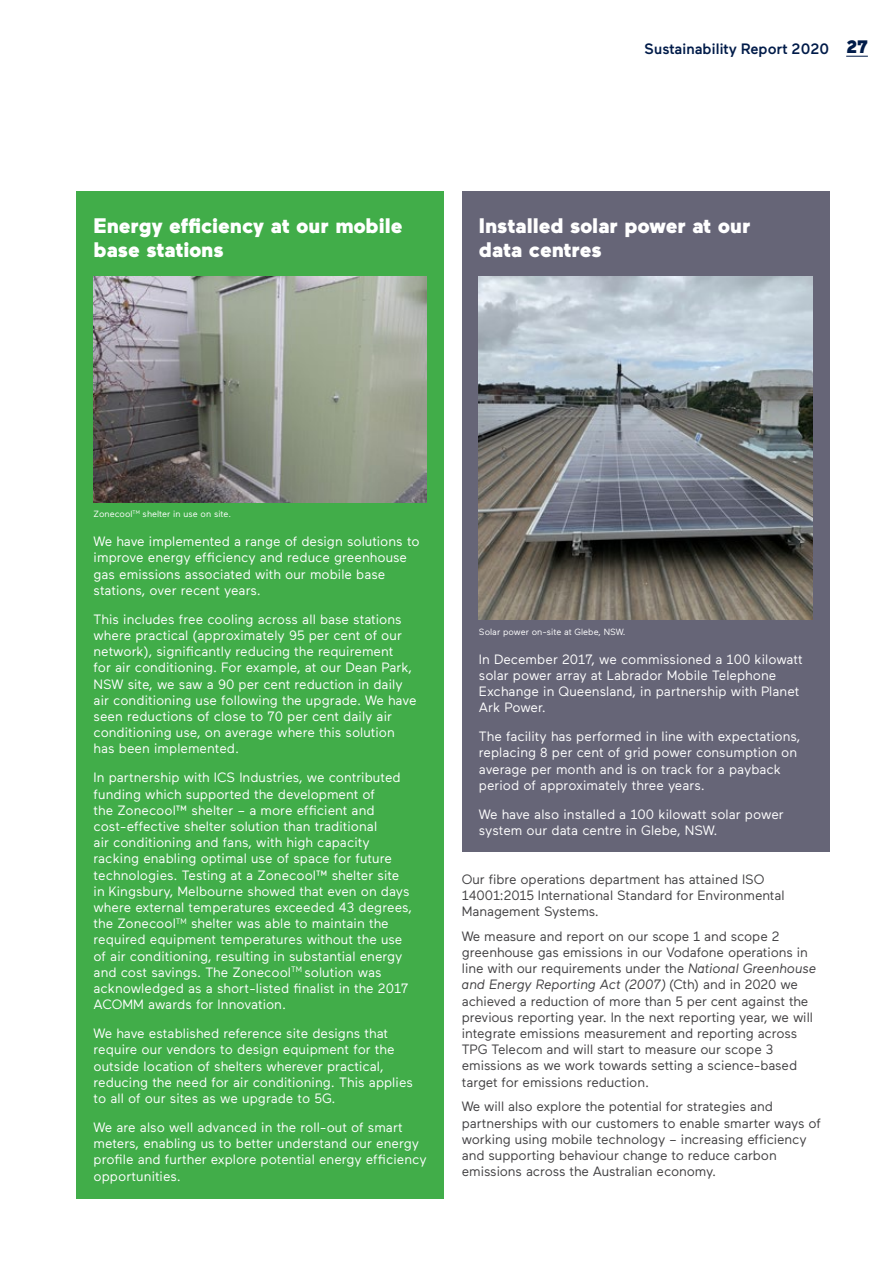
<style>
.page{position:relative;width:893px;height:1263px;background:#fff}
.page>*{position:absolute;margin:0;border:0;box-sizing:border-box;transform-origin:0 0}
.t1{font:900 21px/24px "Maax";color:#fff}
.t2{font:500 15px "Maax";color:#001b49}
.t3{font:13.5px/16.2px "Maax";color:#fff}
.t4{font:13.5px/16.2px "Maax";letter-spacing:-.01em;color:#414042}
.t5{font:9px "Maax";color:#fff}
.s1{font-weight:900;font-size:18px}
.s2{font-style:italic}
</style>
<div class="page">
<svg style="left:846px;top:56px;width:22px;height:1px"></svg>
<div style="left:77px;top:191px;width:367px;height:1008px;background:#41ad49"></div>
<img style="left:94px;top:277px;width:333px;height:225px">
<div style="left:462px;top:191px;width:367px;height:661px;background:#666577"></div>
<img style="left:479px;top:277px;width:333px;height:342px">
<h1 class="t1" style="left:94px;top:214px;width:310px">Energy efficiency at our mobile base stations</h1>
<p class="t2" style="left:644px;top:41px;width:225px">Sustainability Report 2020 <span class="s1">27</span></p>
<h1 class="t1" style="left:479px;top:214px;width:273px">Installed solar power at our data centres</h1>
<p class="t5" style="left:94px;top:509px;width:139px">Zonecool<sup>TM</sup> shelter in use on site.</p>
<p class="t3" style="left:94px;top:534px;width:328px">We have implemented a range of design solutions to improve energy efficiency and reduce greenhouse gas emissions associated with our mobile base stations, over recent years.</p>
<p class="t3" style="left:94px;top:611px;width:324px">This includes free cooling across all base stations where practical (approximately 95 per cent of our network), significantly reducing the requirement<br>for air conditioning. For example, at our Dean Park, NSW site, we saw a 90 per cent reduction in daily air conditioning use following the upgrade. We have seen reductions of close to 70 per cent daily air conditioning use, on average where this solution has been implemented.</p>
<p class="t3" style="left:94px;top:770px;width:320px">In partnership with ICS Industries, we contributed funding which supported the development of<br>the Zonecool™ shelter – a more efficient and cost-effective shelter solution than traditional<br>air conditioning and fans, with high capacity racking enabling optimal use of space for future technologies. Testing at a Zonecool™ shelter site in Kingsbury, Melbourne showed that even on days where external temperatures exceeded 43 degrees, the Zonecool<sup>TM</sup> shelter was able to maintain the required equipment temperatures without the use of air conditioning, resulting in substantial energy and cost savings. The Zonecool<sup>TM</sup> solution was acknowledged as a short-listed finalist in the 2017<br>ACOMM awards for Innovation.</p>
<p class="t3" style="left:94px;top:1025px;width:321px">We have established reference site designs that require our vendors to design equipment for the outside location of shelters wherever practical, reducing the need for air conditioning. This applies to all of our sites as we upgrade to 5G.</p>
<p class="t3" style="left:94px;top:1119px;width:335px">We are also well advanced in the roll-out of smart meters, enabling us to better understand our energy profile and further explore potential energy efficiency opportunities.</p>
<p class="t5" style="left:479px;top:627px;width:148px">Solar power on-site at Glebe, NSW.</p>
<p class="t3" style="left:479px;top:651px;width:325px">In December 2017, we commissioned a 100 kilowatt solar power array at Labrador Mobile Telephone Exchange in Queensland, in partnership with Planet Ark Power.</p>
<p class="t3" style="left:479px;top:728px;width:323px">The facility has performed in line with expectations, replacing 8 per cent of grid power consumption on average per month and is on track for a payback period of approximately three years.</p>
<p class="t3" style="left:479px;top:806px;width:306px">We have also installed a 100 kilowatt solar power system our data centre in Glebe, NSW.</p>
<p class="t4" style="left:462px;top:871px;width:324px">Our fibre operations department has attained ISO<br>14001:2015 International Standard for Environmental<br>Management Systems.</p>
<p class="t4" style="left:462px;top:928px;width:356px">We measure and report on our scope 1 and scope 2 greenhouse gas emissions in our Vodafone operations in line with our requirements under the <span class="s2">National Greenhouse and Energy Reporting Act (2007)</span> (Cth) and in 2020 we achieved a reduction of more than 5 per cent against the previous reporting year. In the next reporting year, we will integrate emissions measurement and reporting across TPG Telecom and will start to measure our scope 3 emissions as we work towards setting a science-based target for emissions reduction.</p>
<p class="t4" style="left:462px;top:1099px;width:361px">We will also explore the potential for strategies and partnerships with our customers to enable smarter ways of working using mobile technology – increasing efficiency and supporting behaviour change to reduce carbon emissions across the Australian economy.</p>
</div>
